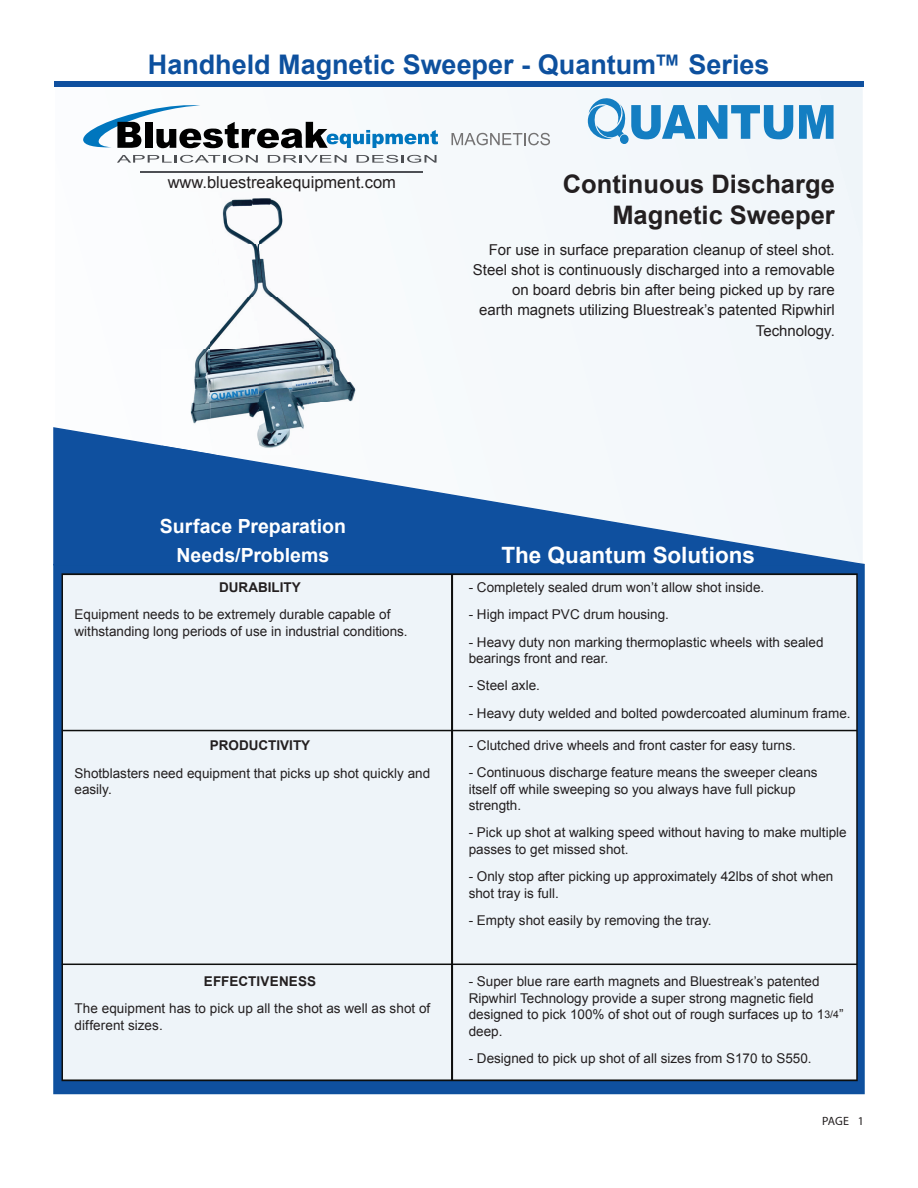
<style>
.page{position:relative;width:918px;height:1188px;background:#fff}
.page>*{position:absolute;margin:0;border:0;box-sizing:border-box;transform-origin:0 0}
.t1{font:700 27px "Arial";color:#0d509e}
.t2{font:700 25.5px/30.6px "Arial";color:#231f20;text-align:right}
.t3{font:700 22.5px "Arial";color:#fff}
.t4{font:700 19.5px/28.8px "Arial";color:#fff;text-align:center}
.t5{font:16.5px "Arial";color:#231f20}
.t6{font:15px/20.2px "Arial";color:#231f20;text-align:right}
.t7{font:13.5px/16.5px "Arial";color:#231f20}
.t8{font:700 13.5px "Arial";color:#231f20}
.t9{font:12px "Myriad Pro";color:#231f20}
.s1{font-size:10.5px}
</style>
<div class="page">
<div style="left:140px;top:87px;width:723px;height:340px;background:#f4f8fb"></div>
<div style="left:54px;top:81px;width:810px;height:6px;background:#0f509f"></div>
<svg style="left:799px;top:105px;width:35px;height:34px"></svg>
<svg style="left:586px;top:96px;width:207px;height:49px"></svg>
<div style="left:53px;top:564px;width:812px;height:530px;background:#0f509f;border:2px solid #0d509e"></div>
<div style="left:62px;top:573px;width:796px;height:508px;background:#eef4f9"></div>
<svg style="left:53px;top:427px;width:811px;height:138px;fill:#0f509f"></svg>
<svg style="left:83px;top:104px;width:355px;height:44px"></svg>
<svg style="left:452px;top:133px;width:98px;height:12px"></svg>
<svg style="left:117px;top:155px;width:141px;height:8px"></svg>
<svg style="left:268px;top:155px;width:79px;height:8px"></svg>
<svg style="left:357px;top:155px;width:80px;height:8px"></svg>
<hr style="left:141px;top:172px;width:282px;height:1px;background:#4d4f54">
<hr style="left:62px;top:730px;width:795px;height:1px;background:#0d0e0d">
<hr style="left:451px;top:574px;width:2px;height:506px;background:#0d0e0d">
<hr style="left:62px;top:964px;width:795px;height:1px;background:#0d0e0d">
<img style="left:162px;top:193px;width:196px;height:262px">
<img style="left:162px;top:445px;width:55px;height:10px">
<h1 class="t1" style="left:148px;top:46px;width:623px">Handheld Magnetic Sweeper - Quantum™ Series</h1>
<p class="t5" style="left:168px;top:171px;width:230px">www.bluestreakequipment.com</p>
<h2 class="t2" style="left:563px;top:170px;width:274px">Continuous Discharge<br>Magnetic Sweeper</h2>
<p class="t6" style="left:473px;top:240px;width:363px">For use in surface preparation cleanup of steel shot.<br>Steel shot is continuously discharged into a removable on board debris bin after being picked up by rare<br>earth magnets utilizing Bluestreak’s patented Ripwhirl Technology.</p>
<h3 class="t4" style="left:160px;top:513px;width:188px">Surface Preparation<br>Needs/Problems</h3>
<p class="t8" style="left:219px;top:578px;width:83px">DURABILITY</p>
<p class="t7" style="left:75px;top:606px;width:335px">Equipment needs to be extremely durable capable of withstanding long periods of use in industrial conditions.</p>
<p class="t8" style="left:210px;top:737px;width:102px">PRODUCTIVITY</p>
<p class="t7" style="left:75px;top:765px;width:357px">Shotblasters need equipment that picks up shot quickly and easily.</p>
<p class="t8" style="left:204px;top:973px;width:114px">EFFECTIVENESS</p>
<p class="t7" style="left:75px;top:1001px;width:357px">The equipment has to pick up all the shot as well as shot of different sizes.</p>
<h3 class="t3" style="left:502px;top:540px;width:255px">The Quantum Solutions</h3>
<p class="t7" style="left:469px;top:579px;width:297px">- Completely sealed drum won’t allow shot inside.</p>
<p class="t7" style="left:469px;top:606px;width:202px">- High impact PVC drum housing.</p>
<p class="t7" style="left:469px;top:634px;width:356px">- Heavy duty non marking thermoplastic wheels with sealed bearings front and rear.</p>
<p class="t7" style="left:469px;top:677px;width:73px">- Steel axle.</p>
<p class="t7" style="left:469px;top:705px;width:383px">- Heavy duty welded and bolted powdercoated aluminum frame.</p>
<p class="t7" style="left:469px;top:737px;width:329px">- Clutched drive wheels and front caster for easy turns.</p>
<p class="t7" style="left:469px;top:764px;width:350px">- Continuous discharge feature means the sweeper cleans itself off while sweeping so you always have full pickup strength.</p>
<p class="t7" style="left:469px;top:825px;width:379px">- Pick up shot at walking speed without having to make multiple passes to get missed shot.</p>
<p class="t7" style="left:469px;top:868px;width:366px">- Only stop after picking up approximately 42lbs of shot when shot tray is full.</p>
<p class="t7" style="left:469px;top:912px;width:244px">- Empty shot easily by removing the tray.</p>
<p class="t7" style="left:469px;top:973px;width:376px">- Super blue rare earth magnets and Bluestreak’s patented Ripwhirl Technology provide a super strong magnetic field designed to pick 100% of shot out of rough surfaces up to 1<span class="s1">3/4</span>” deep.</p>
<p class="t7" style="left:469px;top:1050px;width:344px">- Designed to pick up shot of all sizes from S170 to S550.</p>
<p class="t9" style="left:822px;top:1113px;width:43px">PAGE 1</p>
</div>
